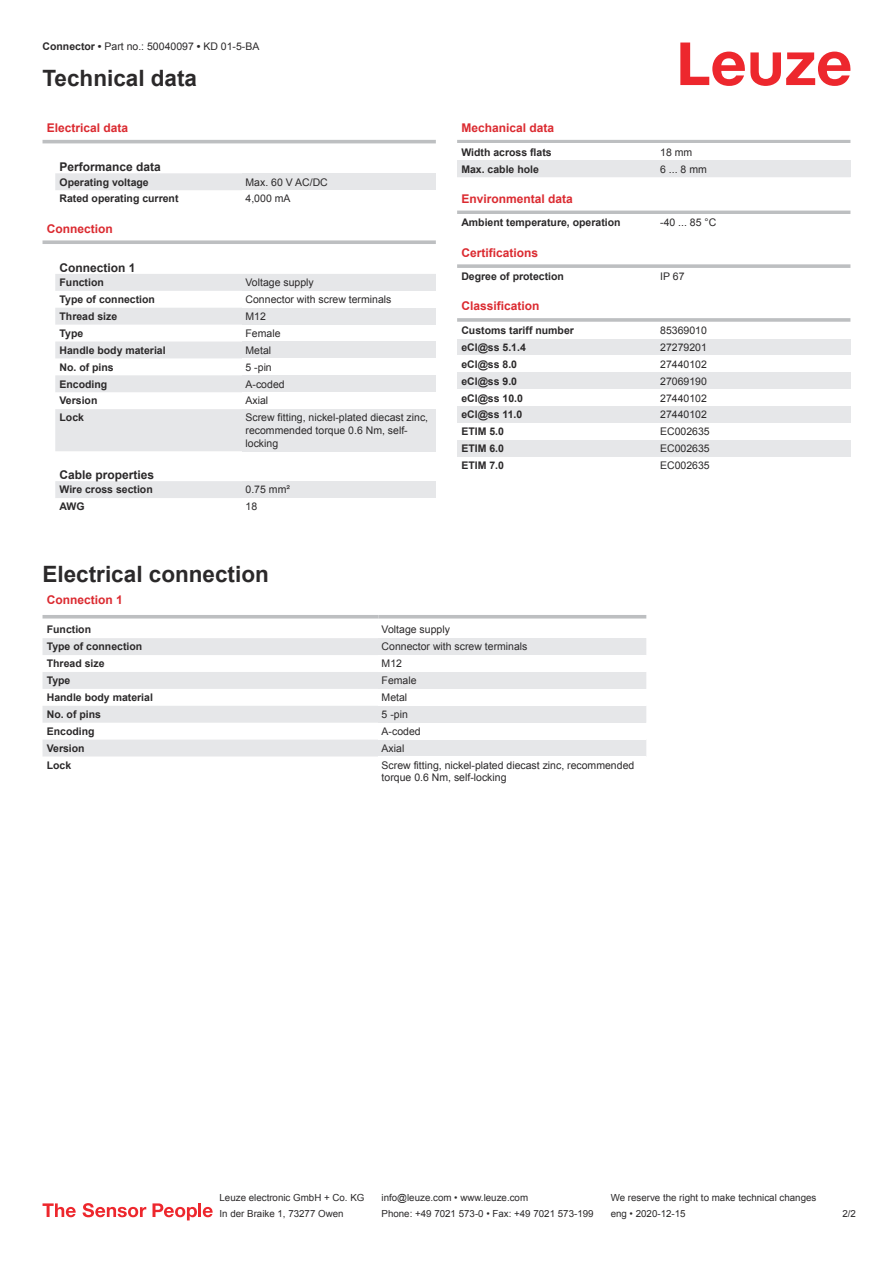
<style>
.page{position:relative;width:893px;height:1263px;background:#fff}
.page>*{position:absolute;margin:0;border:0;box-sizing:border-box;transform-origin:0 0}
.t1{font:700 22.5px "Arial";color:#2b292a}
.t2{font:700 12px "Arial";color:#db2a30}
.t3{font:700 12px "Arial";color:#2b292a}
.t4{font:10.5px/12.6px "Arial";color:#2b292a}
.t5{font:700 10.5px "Arial";color:#2b292a}
.t6{font:9.75px "Arial";color:#2b292a}
.s1{font-weight:700}
</style>
<div class="page">
<svg style="left:680px;top:43px;width:170px;height:43px"></svg>
<svg style="left:55px;top:173px;width:381px;height:325px"></svg>
<hr style="left:43px;top:140px;width:393px;height:3px;background:#bdbfc1">
<div style="left:242px;top:173px;width:194px;height:17px;background:#e6e7e9"></div>
<div style="left:242px;top:190px;width:194px;height:17px;background:#fff"></div>
<div style="left:43px;top:224px;width:393px;height:18px;background:#fff"></div>
<svg style="left:43px;top:240px;width:393px;height:4px;background:#c4c6c7"></svg>
<div style="left:242px;top:274px;width:194px;height:17px;background:#e6e7e9"></div>
<div style="left:242px;top:291px;width:194px;height:17px;background:#fff"></div>
<div style="left:242px;top:308px;width:194px;height:17px;background:#e6e7e9"></div>
<div style="left:242px;top:325px;width:194px;height:16px;background:#fff"></div>
<div style="left:242px;top:341px;width:194px;height:17px;background:#e6e7e9"></div>
<div style="left:242px;top:358px;width:194px;height:17px;background:#fff"></div>
<div style="left:242px;top:375px;width:194px;height:17px;background:#e6e7e9"></div>
<div style="left:242px;top:392px;width:194px;height:17px;background:#fff"></div>
<div style="left:242px;top:409px;width:194px;height:42px;background:#e6e7e9"></div>
<div style="left:242px;top:481px;width:194px;height:17px;background:#e6e7e9"></div>
<svg style="left:43px;top:618px;width:603px;height:139px"></svg>
<svg style="left:43px;top:638px;width:335px;height:118px;fill:#e6e7e9"></svg>
<hr style="left:43px;top:615px;width:335px;height:3px;background:#bdbfc1">
<hr style="left:378px;top:615px;width:268px;height:3px;background:#bdbfc1">
<div style="left:378px;top:621px;width:268px;height:17px;background:#fff"></div>
<div style="left:378px;top:638px;width:268px;height:17px;background:#e6e7e9"></div>
<div style="left:378px;top:655px;width:268px;height:17px;background:#fff"></div>
<div style="left:378px;top:672px;width:268px;height:17px;background:#e6e7e9"></div>
<div style="left:378px;top:689px;width:268px;height:17px;background:#fff"></div>
<div style="left:378px;top:706px;width:268px;height:17px;background:#e6e7e9"></div>
<div style="left:378px;top:723px;width:268px;height:17px;background:#fff"></div>
<div style="left:378px;top:740px;width:268px;height:16px;background:#e6e7e9"></div>
<div style="left:378px;top:756px;width:268px;height:30px;background:#fff"></div>
<hr style="left:457px;top:140px;width:393px;height:3px;background:#bdbfc1">
<div style="left:457px;top:160px;width:200px;height:17px;background:#e6e7e9"></div>
<div style="left:657px;top:160px;width:193px;height:17px;background:#e6e7e9"></div>
<hr style="left:457px;top:211px;width:393px;height:3px;background:#bdbfc1">
<svg style="left:457px;top:264px;width:393px;height:4px;background:#c3c5c7"></svg>
<hr style="left:457px;top:318px;width:393px;height:4px;background:#c5c7c9">
<div style="left:457px;top:339px;width:200px;height:16px;background:#e6e7e9"></div>
<div style="left:657px;top:339px;width:193px;height:16px;background:#e6e7e9"></div>
<div style="left:457px;top:372px;width:200px;height:17px;background:#e6e7e9"></div>
<div style="left:657px;top:372px;width:193px;height:17px;background:#e6e7e9"></div>
<div style="left:457px;top:406px;width:200px;height:17px;background:#e6e7e9"></div>
<div style="left:657px;top:406px;width:193px;height:17px;background:#e6e7e9"></div>
<div style="left:457px;top:440px;width:200px;height:17px;background:#e6e7e9"></div>
<div style="left:657px;top:440px;width:193px;height:17px;background:#e6e7e9"></div>
<svg style="left:43px;top:1203px;width:33px;height:14px"></svg>
<svg style="left:83px;top:1203px;width:63px;height:14px"></svg>
<svg style="left:153px;top:1203px;width:44px;height:17px"></svg>
<hr style="left:198px;top:1203px;width:3px;height:14px;background:#ed272d">
<svg style="left:203px;top:1207px;width:10px;height:10px"></svg>
<p class="t4" style="left:43px;top:41px;width:218px"><span class="s1">Connector •</span> Part no.: 50040097 <span class="s1">•</span> KD 01-5-BA</p>
<h1 class="t1" style="left:43px;top:70px;width:156px">Technical data</h1>
<p class="t2" style="left:47px;top:123px;width:83px">Electrical data</p>
<p class="t3" style="left:60px;top:162px;width:103px">Performance data</p>
<p class="t5" style="left:60px;top:178px;width:91px">Operating voltage</p>
<p class="t4" style="left:246px;top:176px;width:84px">Max. 60 V AC/DC</p>
<p class="t5" style="left:60px;top:195px;width:121px">Rated operating current</p>
<p class="t4" style="left:246px;top:193px;width:46px">4,000 mA</p>
<p class="t2" style="left:47px;top:224px;width:67px">Connection</p>
<p class="t3" style="left:60px;top:263px;width:78px">Connection 1</p>
<p class="t5" style="left:60px;top:278px;width:46px">Function</p>
<p class="t4" style="left:246px;top:277px;width:70px">Voltage supply</p>
<p class="t5" style="left:60px;top:295px;width:97px">Type of connection</p>
<p class="t4" style="left:246px;top:294px;width:147px">Connector with screw terminals</p>
<p class="t5" style="left:60px;top:312px;width:59px">Thread size</p>
<p class="t4" style="left:246px;top:311px;width:22px">M12</p>
<p class="t5" style="left:60px;top:329px;width:25px">Type</p>
<p class="t4" style="left:246px;top:328px;width:37px">Female</p>
<p class="t5" style="left:60px;top:346px;width:108px">Handle body material</p>
<p class="t4" style="left:246px;top:345px;width:27px">Metal</p>
<p class="t5" style="left:60px;top:363px;width:56px">No. of pins</p>
<p class="t4" style="left:246px;top:362px;width:28px">5 -pin</p>
<p class="t5" style="left:60px;top:380px;width:49px">Encoding</p>
<p class="t4" style="left:246px;top:378px;width:41px">A-coded</p>
<p class="t5" style="left:60px;top:397px;width:39px">Version</p>
<p class="t4" style="left:246px;top:395px;width:24px">Axial</p>
<p class="t5" style="left:60px;top:414px;width:26px">Lock</p>
<p class="t4" style="left:246px;top:412px;width:184px">Screw fitting, nickel-plated diecast zinc, recommended torque 0.6 Nm, self&shy;locking</p>
<p class="t3" style="left:60px;top:470px;width:96px">Cable properties</p>
<p class="t5" style="left:60px;top:486px;width:95px">Wire cross section</p>
<p class="t4" style="left:246px;top:484px;width:46px">0.75 mm²</p>
<p class="t5" style="left:60px;top:503px;width:27px">AWG</p>
<p class="t4" style="left:246px;top:501px;width:13px">18</p>
<p class="t2" style="left:461px;top:123px;width:94px">Mechanical data</p>
<p class="t5" style="left:461px;top:148px;width:92px">Width across flats</p>
<p class="t4" style="left:660px;top:147px;width:34px">18 mm</p>
<p class="t5" style="left:461px;top:165px;width:79px">Max. cable hole</p>
<p class="t4" style="left:660px;top:164px;width:48px">6 ... 8 mm</p>
<p class="t2" style="left:461px;top:194px;width:113px">Environmental data</p>
<p class="t5" style="left:461px;top:219px;width:161px">Ambient temperature, operation</p>
<p class="t4" style="left:660px;top:217px;width:58px">-40 ... 85 °C</p>
<p class="t2" style="left:461px;top:248px;width:78px">Certifications</p>
<p class="t5" style="left:461px;top:272px;width:104px">Degree of protection</p>
<p class="t4" style="left:660px;top:271px;width:26px">IP 67</p>
<p class="t2" style="left:461px;top:302px;width:80px">Classification</p>
<p class="t5" style="left:461px;top:326px;width:114px">Customs tariff number</p>
<p class="t4" style="left:660px;top:325px;width:48px">85369010</p>
<p class="t5" style="left:461px;top:343px;width:66px">eCl@ss 5.1.4</p>
<p class="t4" style="left:660px;top:342px;width:48px">27279201</p>
<p class="t5" style="left:461px;top:360px;width:57px">eCl@ss 8.0</p>
<p class="t4" style="left:660px;top:359px;width:48px">27440102</p>
<p class="t5" style="left:461px;top:377px;width:57px">eCl@ss 9.0</p>
<p class="t4" style="left:660px;top:376px;width:48px">27069190</p>
<p class="t5" style="left:461px;top:394px;width:63px">eCl@ss 10.0</p>
<p class="t4" style="left:660px;top:392px;width:48px">27440102</p>
<p class="t5" style="left:461px;top:411px;width:63px">eCl@ss 11.0</p>
<p class="t4" style="left:660px;top:409px;width:48px">27440102</p>
<p class="t5" style="left:461px;top:428px;width:44px">ETIM 5.0</p>
<p class="t4" style="left:660px;top:426px;width:51px">EC002635</p>
<p class="t5" style="left:461px;top:445px;width:44px">ETIM 6.0</p>
<p class="t4" style="left:660px;top:443px;width:51px">EC002635</p>
<p class="t5" style="left:461px;top:461px;width:44px">ETIM 7.0</p>
<p class="t4" style="left:660px;top:460px;width:51px">EC002635</p>
<h1 class="t1" style="left:43px;top:566px;width:228px">Electrical connection</h1>
<p class="t2" style="left:47px;top:595px;width:78px">Connection 1</p>
<p class="t5" style="left:47px;top:626px;width:46px">Function</p>
<p class="t4" style="left:382px;top:624px;width:70px">Voltage supply</p>
<p class="t5" style="left:47px;top:643px;width:97px">Type of connection</p>
<p class="t4" style="left:382px;top:641px;width:147px">Connector with screw terminals</p>
<p class="t5" style="left:47px;top:660px;width:59px">Thread size</p>
<p class="t4" style="left:382px;top:658px;width:22px">M12</p>
<p class="t5" style="left:47px;top:676px;width:25px">Type</p>
<p class="t4" style="left:382px;top:675px;width:37px">Female</p>
<p class="t5" style="left:47px;top:693px;width:108px">Handle body material</p>
<p class="t4" style="left:382px;top:692px;width:27px">Metal</p>
<p class="t5" style="left:47px;top:710px;width:56px">No. of pins</p>
<p class="t4" style="left:382px;top:709px;width:28px">5 -pin</p>
<p class="t5" style="left:47px;top:727px;width:49px">Encoding</p>
<p class="t4" style="left:382px;top:726px;width:41px">A-coded</p>
<p class="t5" style="left:47px;top:744px;width:39px">Version</p>
<p class="t4" style="left:382px;top:743px;width:24px">Axial</p>
<p class="t5" style="left:47px;top:761px;width:26px">Lock</p>
<p class="t4" style="left:382px;top:760px;width:254px">Screw fitting, nickel-plated diecast zinc, recommended torque 0.6 Nm, self-locking</p>
<p class="t6" style="left:220px;top:1194px;width:146px">Leuze electronic GmbH + Co. KG</p>
<p class="t6" style="left:381px;top:1194px;width:148px">info@leuze.com • www.leuze.com</p>
<p class="t6" style="left:611px;top:1194px;width:207px">We reserve the right to make technical changes</p>
<p class="t6" style="left:220px;top:1210px;width:126px">In der Braike 1, 73277 Owen</p>
<p class="t6" style="left:381px;top:1210px;width:214px">Phone: +49 7021 573-0 • Fax: +49 7021 573-199</p>
<p class="t6" style="left:611px;top:1210px;width:76px">eng • 2020-12-15</p>
<p class="t6" style="left:842px;top:1210px;width:15px">2 /2</p>
</div>
